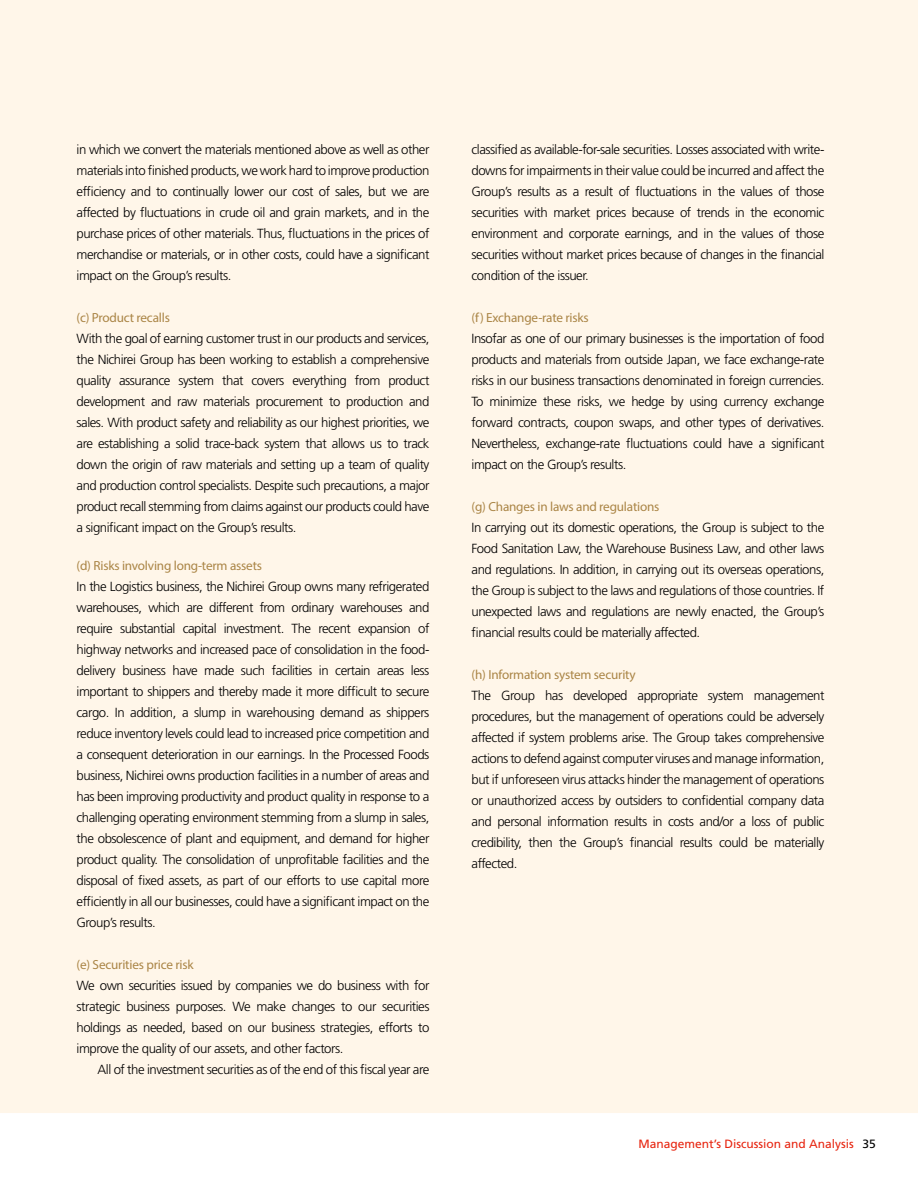
<style>
.page{position:relative;width:918px;height:1188px;background:#fff}
.page>*{position:absolute;margin:0;border:0;box-sizing:border-box;transform-origin:0 0}
.t1{font:300 13.2px/21px "Frutiger";letter-spacing:-.035em;color:#000;text-align:justify}
.t2{font:13.2px "Myriad Pro";letter-spacing:-.015em;color:#aa8546}
.t3{font:12px "Frutiger";color:#e72510}
.s1{color:#000}
</style>
<div class="page">
<div style="left:0;top:0;width:918px;height:1113px;background:#fff6e9"></div>
<p class="t1" style="left:77px;top:139px;width:354px">in which we convert the materials mentioned above as well as other materials into finished products, we work hard to improve production efficiency and to continually lower our cost of sales, but we are affected by fluctuations in crude oil and grain markets, and in the purchase prices of other materials. Thus, fluctuations in the prices of merchandise or materials, or in other costs, could have a significant impact on the Group’s results.</p>
<p class="t2" style="left:77px;top:310px;width:95px">(c) Product recalls</p>
<p class="t1" style="left:77px;top:328px;width:354px">With the goal of earning customer trust in our products and services, the Nichirei Group has been working to establish a comprehensive quality assurance system that covers everything from product development and raw materials procurement to production and sales. With product safety and reliability as our highest priorities, we are establishing a solid trace-back system that allows us to track down the origin of raw materials and setting up a team of quality and production control specialists. Despite such precautions, a major product recall stemming from claims against our products could have a significant impact on the Group’s results.</p>
<p class="t2" style="left:77px;top:557px;width:187px">(d) Risks involving long-term assets</p>
<p class="t1" style="left:77px;top:576px;width:354px">In the Logistics business, the Nichirei Group owns many refrigerated warehouses, which are different from ordinary warehouses and require substantial capital investment. The recent expansion of highway networks and increased pace of consolidation in the food&shy;delivery business have made such facilities in certain areas less important to shippers and thereby made it more difficult to secure cargo. In addition, a slump in warehousing demand as shippers reduce inventory levels could lead to increased price competition and a consequent deterioration in our earnings. In the Processed Foods business, Nichirei owns production facilities in a number of areas and has been improving productivity and product quality in response to a challenging operating environment stemming from a slump in sales, the obsolescence of plant and equipment, and demand for higher product quality. The consolidation of unprofitable facilities and the disposal of fixed assets, as part of our efforts to use capital more efficiently in all our businesses, could have a significant impact on the Group’s results.</p>
<p class="t2" style="left:77px;top:956px;width:119px">(e) Securities price risk</p>
<p class="t1" style="left:77px;top:975px;width:354px">We own securities issued by companies we do business with for strategic business purposes. We make changes to our securities holdings as needed, based on our business strategies, efforts to improve the quality of our assets, and other factors.</p>
<p class="t1" style="left:98px;top:1059px;width:333px">All of the investment securities as of the end of this fiscal year are</p>
<p class="t1" style="left:472px;top:139px;width:354px">classified as available-for-sale securities. Losses associated with write&shy;downs for impairments in their value could be incurred and affect the Group’s results as a result of fluctuations in the values of those securities with market prices because of trends in the economic environment and corporate earnings, and in the values of those securities without market prices because of changes in the financial condition of the issuer.</p>
<p class="t2" style="left:472px;top:310px;width:119px">(f) Exchange-rate risks</p>
<p class="t1" style="left:472px;top:328px;width:354px">Insofar as one of our primary businesses is the importation of food products and materials from outside Japan, we face exchange-rate risks in our business transactions denominated in foreign currencies.<br>To minimize these risks, we hedge by using currency exchange forward contracts, coupon swaps, and other types of derivatives.<br>Nevertheless, exchange-rate fluctuations could have a significant impact on the Group’s results.</p>
<p class="t2" style="left:472px;top:499px;width:189px">(g) Changes in laws and regulations</p>
<p class="t1" style="left:472px;top:517px;width:354px">In carrying out its domestic operations, the Group is subject to the Food Sanitation Law, the Warehouse Business Law, and other laws and regulations. In addition, in carrying out its overseas operations, the Group is subject to the laws and regulations of those countries. If unexpected laws and regulations are newly enacted, the Group’s financial results could be materially affected.</p>
<p class="t2" style="left:472px;top:667px;width:166px">(h) Information system security</p>
<p class="t1" style="left:472px;top:685px;width:354px">The Group has developed appropriate system management procedures, but the management of operations could be adversely affected if system problems arise. The Group takes comprehensive actions to defend against computer viruses and manage information, but if unforeseen virus attacks hinder the management of operations or unauthorized access by outsiders to confidential company data and personal information results in costs and/or a loss of public credibility, then the Group’s financial results could be materially affected.</p>
<p class="t3" style="left:639px;top:1136px;width:239px">Management’s Discussion and Analysis <span class="s1">35</span></p>
</div>
